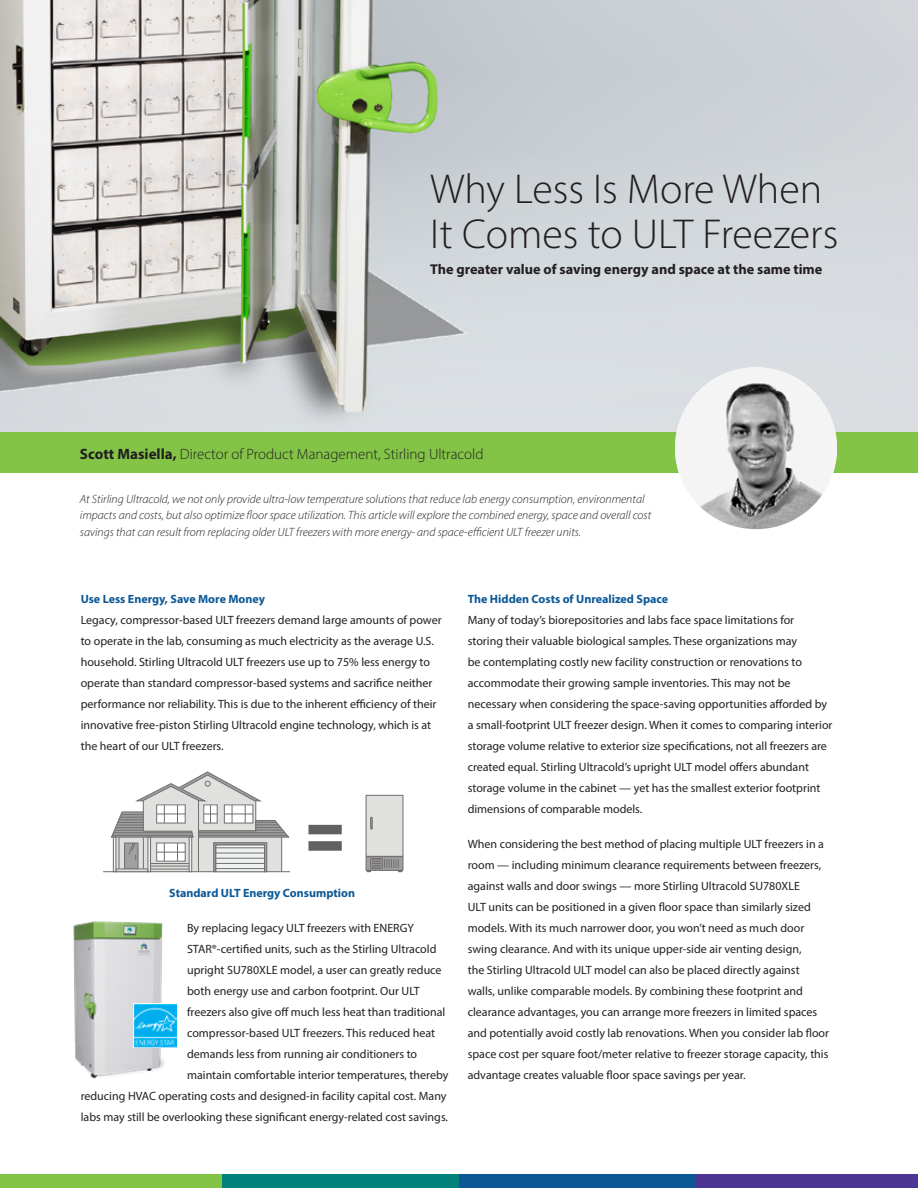
<style>
.page{position:relative;width:918px;height:1188px;background:#fff}
.page>*{position:absolute;margin:0;border:0;box-sizing:border-box;transform-origin:0 0}
.t1{font:300 42px/44.5px "Myriad Pro";color:#231f20}
.t2{font:300 15px "Myriad Pro";color:#231f20}
.t3{font:700 14.25px "Myriad Pro";color:#231f20}
.t4{font:12px/21px "Myriad Pro";color:#231f20}
.t5{font:italic 300 12px/16.5px "Myriad Pro";color:#231f20}
.t6{font:700 12px "Myriad Pro";color:#0c5896}
.s1{font-weight:700}
.s2{font-weight:700;color:#0c5896}
</style>
<div class="page">
<img style="left:0;top:0;width:918px;height:432px">
<div style="left:0;top:432px;width:918px;height:40px;background:#83c447"></div>
<div style="left:0;top:1174px;width:223px;height:14px;background:#83c447"></div>
<div style="left:223px;top:1174px;width:236px;height:14px;background:#00827a"></div>
<div style="left:459px;top:1174px;width:236px;height:14px;background:#0c5896"></div>
<div style="left:695px;top:1174px;width:223px;height:14px;background:#4d3595"></div>
<img style="left:675px;top:367px;width:162px;height:162px;border-radius:81px">
<svg style="left:308px;top:825px;width:34px;height:26px"></svg>
<div style="left:366px;top:795px;width:37px;height:61px;background:#e0e1df"></div>
<div style="left:366px;top:795px;width:37px;height:62px;border:1px solid #716e6d"></div>
<div style="left:366px;top:857px;width:37px;height:13px;background:#a0a0a0"></div>
<div style="left:366px;top:856px;width:37px;height:15px;border:1px solid #716e6d"></div>
<svg style="left:370px;top:817px;width:2px;height:12px"></svg>
<div style="left:370px;top:858px;width:13px;height:11px;border:1px solid #716e6d"></div>
<svg style="left:367px;top:859px;width:35px;height:13px"></svg>
<hr style="left:103px;top:871px;width:187px;height:1px;background:#716e6d">
<svg style="left:111px;top:771px;width:179px;height:101px"></svg>
<svg style="left:218px;top:847px;width:45px;height:23px"></svg>
<div style="left:216px;top:845px;width:49px;height:27px;border:1px solid #716e6d"></div>
<hr style="left:216px;top:848px;width:49px;height:1px;background:#716e6d">
<hr style="left:216px;top:853px;width:49px;height:1px;background:#716e6d">
<hr style="left:216px;top:858px;width:49px;height:1px;background:#716e6d">
<hr style="left:216px;top:863px;width:49px;height:1px;background:#716e6d">
<hr style="left:216px;top:868px;width:49px;height:1px;background:#716e6d">
<div style="left:113px;top:837px;width:3px;height:35px;border:1px solid #716e6d"></div>
<img style="left:73px;top:921px;width:104px;height:158px">
<img style="left:134px;top:1004px;width:42px;height:44px">
<p class="t1" style="left:430px;top:167px;width:410px">Why Less Is More When<br>It Comes to ULT Freezers</p>
<p class="t3" style="left:430px;top:259px;width:394px">The greater value of saving energy and space at the same time</p>
<p class="t2" style="left:80px;top:445px;width:405px"><span class="s1">Scott Masiella,</span> Director of Product Management, Stirling Ultracold</p>
<p class="t5" style="left:80px;top:490px;width:573px">At Stirling Ultracold, we not only provide ultra-low temperature solutions that reduce lab energy consumption, environmental impacts and costs, but also optimize floor space utilization. This article will explore the combined energy, space and overall cost savings that can result from replacing older ULT freezers with more energy- and space-efficient ULT freezer units.</p>
<p class="t4" style="left:81px;top:589px;width:362px"><span class="s2">Use Less Energy, Save More Money<br></span>Legacy, compressor-based ULT freezers demand large amounts of power to operate in the lab, consuming as much electricity as the average U.S. household. Stirling Ultracold ULT freezers use up to 75% less energy to operate than standard compressor-based systems and sacrifice neither performance nor reliability. This is due to the inherent efficiency of their innovative free-piston Stirling Ultracold engine technology, which is at the heart of our ULT freezers.</p>
<p class="t6" style="left:169px;top:885px;width:187px">Standard ULT Energy Consumption</p>
<p class="t4" style="left:187px;top:917px;width:228px">By replacing legacy ULT freezers with ENERGY</p>
<p class="t4" style="left:187px;top:938px;width:251px">STAR®-certified units, such as the Stirling Ultracold</p>
<p class="t4" style="left:187px;top:959px;width:256px">upright SU780XLE model, a user can greatly reduce</p>
<p class="t4" style="left:187px;top:980px;width:234px">both energy use and carbon footprint. Our ULT</p>
<p class="t4" style="left:187px;top:1001px;width:260px">freezers also give off much less heat than traditional</p>
<p class="t4" style="left:187px;top:1022px;width:250px">compressor-based ULT freezers. This reduced heat</p>
<p class="t4" style="left:187px;top:1043px;width:232px">demands less from running air conditioners to</p>
<p class="t4" style="left:187px;top:1064px;width:263px">maintain comfortable interior temperatures, thereby</p>
<p class="t4" style="left:81px;top:1085px;width:367px">reducing HVAC operating costs and designed-in facility capital cost. Many</p>
<p class="t4" style="left:81px;top:1106px;width:369px">labs may still be overlooking these significant energy-related cost savings.</p>
<p class="t4" style="left:468px;top:589px;width:366px"><span class="s2">The Hidden Costs of Unrealized Space<br></span>Many of today’s biorepositories and labs face space limitations for storing their valuable biological samples. These organizations may<br>be contemplating costly new facility construction or renovations to accommodate their growing sample inventories. This may not be necessary when considering the space-saving opportunities afforded by a small-footprint ULT freezer design. When it comes to comparing interior storage volume relative to exterior size specifications, not all freezers are created equal. Stirling Ultracold’s upright ULT model offers abundant storage volume in the cabinet — yet has the smallest exterior footprint dimensions of comparable models.</p>
<p class="t4" style="left:468px;top:833px;width:363px">When considering the best method of placing multiple ULT freezers in a room — including minimum clearance requirements between freezers, against walls and door swings — more Stirling Ultracold SU780XLE<br>ULT units can be positioned in a given floor space than similarly sized models. With its much narrower door, you won’t need as much door swing clearance. And with its unique upper-side air venting design,<br>the Stirling Ultracold ULT model can also be placed directly against walls, unlike comparable models. By combining these footprint and clearance advantages, you can arrange more freezers in limited spaces and potentially avoid costly lab renovations. When you consider lab floor space cost per square foot/meter relative to freezer storage capacity, this advantage creates valuable floor space savings per year.</p>
</div>
